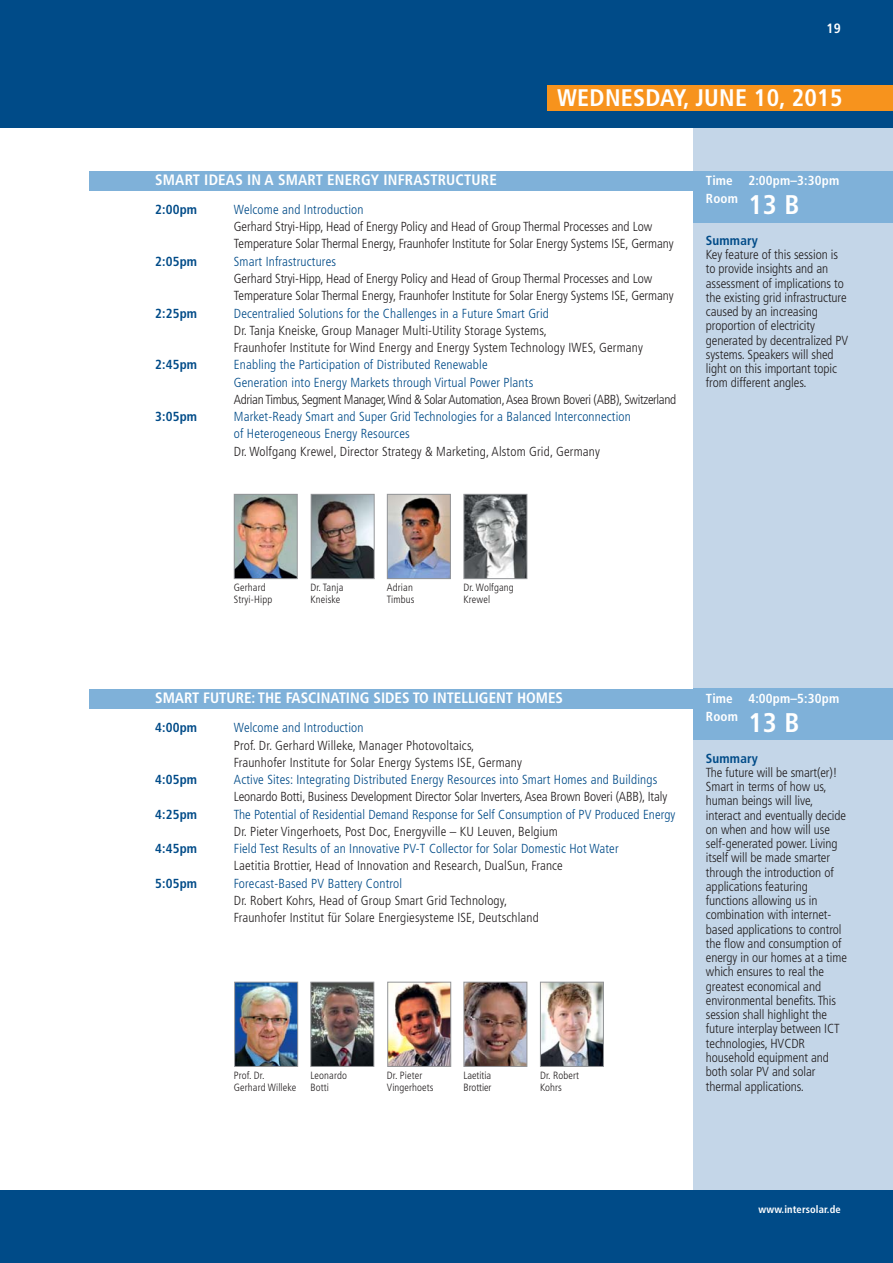
<style>
.page{position:relative;width:893px;height:1263px;background:#fff}
.page>*{position:absolute;margin:0;border:0;box-sizing:border-box;transform-origin:0 0}
.t1{font:700 condensed 24px "Frutiger LT Com";letter-spacing:.01em;color:#fff}
.t2{font:700 condensed 15px "Frutiger LT Com";color:#fff}
.t3{font:700 condensed 13.5px "Frutiger LT Com";color:#fff}
.t4{font:300 condensed 13.2px/14.2px "Frutiger LT Com";letter-spacing:-.005em;color:#231f20}
.t5{font:300 condensed 13.2px/17.2px "Frutiger LT Com";letter-spacing:.01em;color:#004b88}
.t6{font:300 condensed 13.2px "Frutiger LT Com";letter-spacing:-.025em;color:#231f20}
.t7{font:700 condensed 13.2px "Frutiger LT Com";letter-spacing:.01em;color:#004b88}
.t8{font:700 condensed 13.2px/18px "Frutiger LT Com";letter-spacing:.01em;color:#fff}
.t9{font:300 condensed 10.5px/12px "Frutiger LT Com";letter-spacing:.01em;color:#231f20}
.t10{font:700 condensed 10.5px "Frutiger LT Com";letter-spacing:.015em;color:#fff}
.s1{font-size:27px}
</style>
<div class="page">
<div style="left:693px;top:128px;width:200px;height:1067px;background:#c4d6e8"></div>
<div style="left:0;top:0;width:893px;height:128px;background:#004b88"></div>
<div style="left:548px;top:85px;width:345px;height:26px;background:#f7931d"></div>
<div style="left:0;top:1191px;width:893px;height:72px;background:#004b88"></div>
<div style="left:693px;top:171px;width:200px;height:51px;background:#7fb1d9"></div>
<div style="left:90px;top:171px;width:615px;height:20px;background:#7fb1d9"></div>
<img style="left:236px;top:496px;width:60px;height:81px">
<div style="left:234px;top:494px;width:64px;height:85px;border:1px solid #939598"></div>
<img style="left:313px;top:496px;width:60px;height:81px">
<div style="left:311px;top:494px;width:64px;height:85px;border:1px solid #939598"></div>
<img style="left:389px;top:496px;width:60px;height:81px">
<div style="left:387px;top:494px;width:64px;height:85px;border:1px solid #939598"></div>
<img style="left:465px;top:496px;width:60px;height:81px">
<div style="left:463px;top:494px;width:64px;height:85px;border:1px solid #939598"></div>
<img style="left:236px;top:984px;width:60px;height:81px">
<div style="left:234px;top:982px;width:64px;height:85px;border:1px solid #939598"></div>
<img style="left:312px;top:984px;width:60px;height:81px">
<div style="left:310px;top:982px;width:64px;height:85px;border:1px solid #939598"></div>
<img style="left:389px;top:984px;width:60px;height:81px">
<div style="left:387px;top:982px;width:64px;height:85px;border:1px solid #939598"></div>
<img style="left:465px;top:984px;width:60px;height:81px">
<div style="left:463px;top:982px;width:64px;height:85px;border:1px solid #939598"></div>
<img style="left:542px;top:984px;width:60px;height:81px">
<div style="left:540px;top:982px;width:64px;height:85px;border:1px solid #939598"></div>
<div style="left:693px;top:689px;width:200px;height:51px;background:#7fb1d9"></div>
<div style="left:90px;top:689px;width:615px;height:19px;background:#7fb1d9"></div>
<p class="t3" style="left:826px;top:23px;width:16px">19</p>
<h1 class="t1" style="left:557px;top:88px;width:287px">WEDNESDAY, JUNE 10, 2015</h1>
<p class="t2" style="left:155px;top:174px;width:343px">SMART IDEAS IN A SMART ENERGY INFRASTRUCTURE</p>
<p class="t7" style="left:155px;top:204px;width:43px">2:00pm</p>
<p class="t5" style="left:234px;top:202px;width:131px">Welcome and Introduction</p>
<p class="t4" style="left:234px;top:219px;width:441px;line-height:17.2px">Gerhard Stryi-Hipp, Head of Energy Policy and Head of Group Thermal Processes and Low<br>Temperature Solar Thermal Energy, Fraunhofer Institute for Solar Energy Systems ISE, Germany</p>
<p class="t7" style="left:155px;top:256px;width:43px">2:05pm</p>
<p class="t5" style="left:234px;top:254px;width:104px">Smart Infrastructures</p>
<p class="t4" style="left:234px;top:271px;width:441px;line-height:17.2px">Gerhard Stryi-Hipp, Head of Energy Policy and Head of Group Thermal Processes and Low<br>Temperature Solar Thermal Energy, Fraunhofer Institute for Solar Energy Systems ISE, Germany</p>
<p class="t7" style="left:155px;top:308px;width:43px">2:25pm</p>
<p class="t5" style="left:234px;top:305px;width:317px">Decentralied Solutions for the Challenges in a Future Smart Grid</p>
<p class="t4" style="left:234px;top:323px;width:411px;line-height:17.2px">Dr. Tanja Kneiske, Group Manager Multi-Utility Storage Systems,<br>Fraunhofer Institute for Wind Energy and Energy System Technology IWES, Germany</p>
<p class="t7" style="left:155px;top:359px;width:43px">2:45pm</p>
<p class="t5" style="left:234px;top:357px;width:301px">Enabling the Participation of Distributed Renewable<br>Generation into Energy Markets through Virtual Power Plants</p>
<p class="t6" style="left:234px;top:394px;width:444px">Adrian Timbus, Segment Manager, Wind &amp; Solar Automation, Asea Brown Boveri (ABB), Switzerland</p>
<p class="t7" style="left:155px;top:411px;width:43px">3:05pm</p>
<p class="t5" style="left:234px;top:409px;width:399px">Market-Ready Smart and Super Grid Technologies for a Balanced Interconnection of Heterogeneous Energy Resources</p>
<p class="t4" style="left:234px;top:445px;width:368px">Dr. Wolfgang Krewel, Director Strategy &amp; Marketing, Alstom Grid, Germany</p>
<p class="t8" style="left:706px;top:173px;width:135px">Time 2:00pm–3:30pm<br>Room <span class="s1">13 B</span></p>
<p class="t7" style="left:706px;top:235px;width:54px">Summary</p>
<p class="t4" style="left:706px;top:248px;width:144px">Key feature of this session is to provide insights and an assessment of implications to the existing grid infrastructure caused by an increasing proportion of electricity generated by decentralized PV systems. Speakers will shed light on this important topic from different angles.</p>
<p class="t9" style="left:234px;top:582px;width:40px">Gerhard<br>Stryi-Hipp</p>
<p class="t9" style="left:310px;top:582px;width:34px">Dr. Tanja<br>Kneiske</p>
<p class="t9" style="left:387px;top:582px;width:29px">Adrian<br>Timbus</p>
<p class="t9" style="left:463px;top:582px;width:52px">Dr. Wolfgang<br>Krewel</p>
<p class="t2" style="left:155px;top:692px;width:409px">SMART FUTURE: THE FASCINATING SIDES TO INTELLIGENT HOMES</p>
<p class="t7" style="left:155px;top:722px;width:43px">4:00pm</p>
<p class="t5" style="left:234px;top:720px;width:131px">Welcome and Introduction</p>
<p class="t4" style="left:234px;top:737px;width:290px;line-height:17.2px">Prof. Dr. Gerhard Willeke, Manager Photovoltaics,<br>Fraunhofer Institute for Solar Energy Systems ISE, Germany</p>
<p class="t7" style="left:155px;top:774px;width:43px">4:05pm</p>
<p class="t5" style="left:234px;top:772px;width:425px">Active Sites: Integrating Distributed Energy Resources into Smart Homes and Buildings</p>
<p class="t4" style="left:234px;top:791px;width:435px">Leonardo Botti, Business Development Director Solar Inverters, Asea Brown Boveri (ABB), Italy</p>
<p class="t7" style="left:155px;top:809px;width:43px">4:25pm</p>
<p class="t5" style="left:234px;top:806px;width:443px">The Potential of Residential Demand Response for Self Consumption of PV Produced Energy</p>
<p class="t4" style="left:234px;top:825px;width:325px">Dr. Pieter Vingerhoets, Post Doc, Energyville – KU Leuven, Belgium</p>
<p class="t7" style="left:155px;top:843px;width:43px">4:45pm</p>
<p class="t5" style="left:234px;top:841px;width:386px">Field Test Results of an Innovative PV-T Collector for Solar Domestic Hot Water</p>
<p class="t4" style="left:234px;top:860px;width:330px">Laetitia Brottier, Head of Innovation and Research, DualSun, France</p>
<p class="t7" style="left:155px;top:878px;width:43px">5:05pm</p>
<p class="t5" style="left:234px;top:875px;width:170px">Forecast-Based PV Battery Control</p>
<p class="t4" style="left:234px;top:893px;width:307px;line-height:17.2px">Dr. Robert Kohrs, Head of Group Smart Grid Technology,<br>Fraunhofer Institut für Solare Energiesysteme ISE, Deutschland</p>
<p class="t9" style="left:234px;top:1070px;width:64px">Prof. Dr.<br>Gerhard Willeke</p>
<p class="t9" style="left:310px;top:1070px;width:38px">Leonardo<br>Botti</p>
<p class="t9" style="left:387px;top:1070px;width:48px">Dr. Pieter<br>Vingerhoets</p>
<p class="t9" style="left:463px;top:1070px;width:30px">Laetitia<br>Brottier</p>
<p class="t9" style="left:540px;top:1070px;width:40px">Dr. Robert<br>Kohrs</p>
<p class="t8" style="left:706px;top:690px;width:135px">Time 4:00pm–5:30pm<br>Room <span class="s1">13 B</span></p>
<p class="t7" style="left:706px;top:753px;width:54px">Summary</p>
<p class="t4" style="left:706px;top:766px;width:143px">The future will be smart(er)!<br>Smart in terms of how us, human beings will live, interact and eventually decide on when and how will use self-generated power. Living itself will be made smarter through the introduction of applications featuring functions allowing us in combination with internet&shy;based applications to control the flow and consumption of energy in our homes at a time which ensures to real the greatest economical and environmental benefits. This session shall highlight the future interplay between ICT technologies, HVCDR household equipment and both solar PV and solar thermal applications.</p>
<p class="t10" style="left:758px;top:1205px;width:84px">www.intersolar.de</p>
</div>
